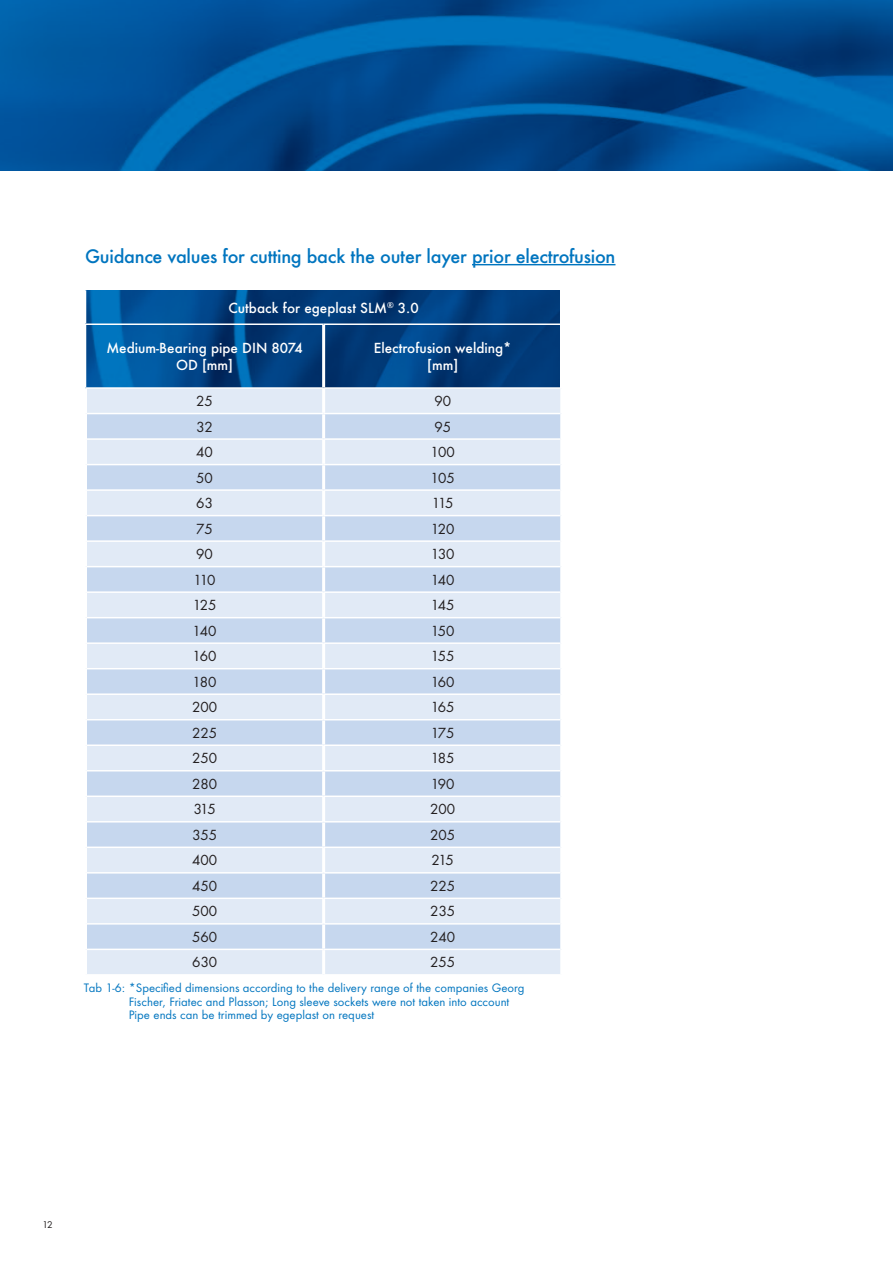
<style>
.page{position:relative;width:893px;height:1263px;background:#fff}
.page>*{position:absolute;margin:0;border:0;box-sizing:border-box;transform-origin:0 0}
.t1{font:500 18px "Futura ND";letter-spacing:-.015em;color:#0075bf}
.t2{font:13.5px "Futura ND";color:#231f20}
.t3{font:500 13.5px/16.2px "Futura ND";color:#fff;text-align:center}
.t4{font:11.25px/13.5px "Futura ND";color:#0075bf}
.t5{font:9px "Futura ND";color:#231f20}
</style>
<div class="page">
<img style="left:0;top:0;width:893px;height:170px">
<img style="left:86px;top:290px;width:473px;height:97px">
<hr style="left:472px;top:264px;width:143px;height:1px;background:#0075bf">
<div style="left:87px;top:389px;width:473px;height:585px;background:#e1eaf6"></div>
<svg style="left:87px;top:414px;width:473px;height:535px;background:#d3e0f1"></svg>
<hr style="left:322px;top:325px;width:3px;height:62px;background:#fff">
<hr style="left:85px;top:323px;width:239px;height:2px;background:#fff">
<hr style="left:324px;top:323px;width:238px;height:2px;background:#fff">
<hr style="left:322px;top:389px;width:3px;height:24px;background:#fff">
<hr style="left:322px;top:414px;width:3px;height:24px;background:#fff">
<hr style="left:322px;top:440px;width:3px;height:24px;background:#fff">
<hr style="left:322px;top:465px;width:3px;height:24px;background:#fff">
<hr style="left:322px;top:491px;width:3px;height:24px;background:#fff">
<hr style="left:322px;top:516px;width:3px;height:24px;background:#fff">
<hr style="left:322px;top:542px;width:3px;height:24px;background:#fff">
<hr style="left:322px;top:567px;width:3px;height:24px;background:#fff">
<hr style="left:322px;top:593px;width:3px;height:24px;background:#fff">
<hr style="left:322px;top:618px;width:3px;height:24px;background:#fff">
<hr style="left:322px;top:644px;width:3px;height:24px;background:#fff">
<hr style="left:322px;top:669px;width:3px;height:24px;background:#fff">
<hr style="left:322px;top:695px;width:3px;height:24px;background:#fff">
<hr style="left:322px;top:720px;width:3px;height:24px;background:#fff">
<hr style="left:322px;top:746px;width:3px;height:24px;background:#fff">
<hr style="left:322px;top:771px;width:3px;height:24px;background:#fff">
<hr style="left:322px;top:797px;width:3px;height:24px;background:#fff">
<hr style="left:322px;top:822px;width:3px;height:24px;background:#fff">
<hr style="left:322px;top:848px;width:3px;height:24px;background:#fff">
<hr style="left:322px;top:873px;width:3px;height:24px;background:#fff">
<hr style="left:322px;top:899px;width:3px;height:24px;background:#fff">
<hr style="left:322px;top:924px;width:3px;height:25px;background:#fff">
<hr style="left:322px;top:950px;width:3px;height:24px;background:#fff">
<hr style="left:87px;top:413px;width:237px;height:1px;background:#fff">
<hr style="left:324px;top:413px;width:236px;height:1px;background:#fff">
<hr style="left:87px;top:438px;width:237px;height:2px;background:#fff">
<hr style="left:324px;top:438px;width:236px;height:2px;background:#fff">
<hr style="left:87px;top:464px;width:237px;height:1px;background:#fff">
<hr style="left:324px;top:464px;width:236px;height:1px;background:#fff">
<hr style="left:87px;top:489px;width:237px;height:2px;background:#fff">
<hr style="left:324px;top:489px;width:236px;height:2px;background:#fff">
<hr style="left:87px;top:515px;width:237px;height:1px;background:#fff">
<hr style="left:324px;top:515px;width:236px;height:1px;background:#fff">
<hr style="left:87px;top:540px;width:237px;height:2px;background:#fff">
<hr style="left:324px;top:540px;width:236px;height:2px;background:#fff">
<hr style="left:87px;top:566px;width:237px;height:1px;background:#fff">
<hr style="left:324px;top:566px;width:236px;height:1px;background:#fff">
<hr style="left:87px;top:591px;width:237px;height:2px;background:#fff">
<hr style="left:324px;top:591px;width:236px;height:2px;background:#fff">
<hr style="left:87px;top:617px;width:237px;height:1px;background:#fff">
<hr style="left:324px;top:617px;width:236px;height:1px;background:#fff">
<hr style="left:87px;top:642px;width:237px;height:2px;background:#fff">
<hr style="left:324px;top:642px;width:236px;height:2px;background:#fff">
<hr style="left:87px;top:668px;width:237px;height:1px;background:#fff">
<hr style="left:324px;top:668px;width:236px;height:1px;background:#fff">
<hr style="left:87px;top:693px;width:237px;height:2px;background:#fff">
<hr style="left:324px;top:693px;width:236px;height:2px;background:#fff">
<hr style="left:87px;top:719px;width:237px;height:1px;background:#fff">
<hr style="left:324px;top:719px;width:236px;height:1px;background:#fff">
<hr style="left:87px;top:744px;width:237px;height:2px;background:#fff">
<hr style="left:324px;top:744px;width:236px;height:2px;background:#fff">
<hr style="left:87px;top:770px;width:237px;height:1px;background:#fff">
<hr style="left:324px;top:770px;width:236px;height:1px;background:#fff">
<hr style="left:87px;top:795px;width:237px;height:2px;background:#fff">
<hr style="left:324px;top:795px;width:236px;height:2px;background:#fff">
<hr style="left:87px;top:821px;width:237px;height:1px;background:#fff">
<hr style="left:324px;top:821px;width:236px;height:1px;background:#fff">
<hr style="left:87px;top:846px;width:237px;height:2px;background:#fff">
<hr style="left:324px;top:846px;width:236px;height:2px;background:#fff">
<hr style="left:87px;top:872px;width:237px;height:1px;background:#fff">
<hr style="left:324px;top:872px;width:236px;height:1px;background:#fff">
<hr style="left:87px;top:897px;width:237px;height:2px;background:#fff">
<hr style="left:324px;top:897px;width:236px;height:2px;background:#fff">
<hr style="left:87px;top:923px;width:237px;height:1px;background:#fff">
<hr style="left:324px;top:923px;width:236px;height:1px;background:#fff">
<hr style="left:87px;top:949px;width:237px;height:1px;background:#fff">
<hr style="left:324px;top:949px;width:236px;height:1px;background:#fff">
<h1 class="t1" style="left:85px;top:244px;width:532px">Guidance values for cutting back the outer layer prior electrofusion</h1>
<p class="t3" style="left:228px;top:299px;width:192px">Cutback for egeplast SLM<sup>®</sup> 3.0</p>
<p class="t3" style="left:106px;top:340px;width:198px">Medium-Bearing pipe DIN 8074<br>OD [mm]</p>
<p class="t3" style="left:374px;top:340px;width:139px">Electrofusion welding* [mm]</p>
<p class="t2" style="left:196px;top:392px;width:18px">25</p>
<p class="t2" style="left:434px;top:392px;width:18px">90</p>
<p class="t2" style="left:196px;top:418px;width:18px">32</p>
<p class="t2" style="left:434px;top:418px;width:18px">95</p>
<p class="t2" style="left:196px;top:443px;width:18px">40</p>
<p class="t2" style="left:431px;top:443px;width:26px">100</p>
<p class="t2" style="left:196px;top:469px;width:18px">50</p>
<p class="t2" style="left:431px;top:469px;width:26px">105</p>
<p class="t2" style="left:196px;top:494px;width:18px">63</p>
<p class="t2" style="left:432px;top:494px;width:23px">115</p>
<p class="t2" style="left:196px;top:520px;width:18px">75</p>
<p class="t2" style="left:431px;top:520px;width:25px">120</p>
<p class="t2" style="left:196px;top:545px;width:18px">90</p>
<p class="t2" style="left:431px;top:545px;width:25px">130</p>
<p class="t2" style="left:194px;top:571px;width:24px">110</p>
<p class="t2" style="left:431px;top:571px;width:25px">140</p>
<p class="t2" style="left:193px;top:596px;width:25px">125</p>
<p class="t2" style="left:431px;top:596px;width:25px">145</p>
<p class="t2" style="left:193px;top:622px;width:25px">140</p>
<p class="t2" style="left:431px;top:622px;width:25px">150</p>
<p class="t2" style="left:193px;top:647px;width:25px">160</p>
<p class="t2" style="left:431px;top:647px;width:25px">155</p>
<p class="t2" style="left:193px;top:673px;width:25px">180</p>
<p class="t2" style="left:431px;top:673px;width:25px">160</p>
<p class="t2" style="left:192px;top:699px;width:26px">200</p>
<p class="t2" style="left:431px;top:699px;width:25px">165</p>
<p class="t2" style="left:192px;top:724px;width:26px">225</p>
<p class="t2" style="left:431px;top:724px;width:25px">175</p>
<p class="t2" style="left:192px;top:750px;width:26px">250</p>
<p class="t2" style="left:431px;top:750px;width:25px">185</p>
<p class="t2" style="left:192px;top:775px;width:26px">280</p>
<p class="t2" style="left:431px;top:775px;width:25px">190</p>
<p class="t2" style="left:193px;top:801px;width:24px">315</p>
<p class="t2" style="left:430px;top:801px;width:26px">200</p>
<p class="t2" style="left:192px;top:826px;width:26px">355</p>
<p class="t2" style="left:430px;top:826px;width:26px">205</p>
<p class="t2" style="left:192px;top:852px;width:26px">400</p>
<p class="t2" style="left:431px;top:852px;width:24px">215</p>
<p class="t2" style="left:192px;top:877px;width:26px">450</p>
<p class="t2" style="left:430px;top:877px;width:26px">225</p>
<p class="t2" style="left:192px;top:903px;width:26px">500</p>
<p class="t2" style="left:430px;top:903px;width:26px">235</p>
<p class="t2" style="left:192px;top:928px;width:26px">560</p>
<p class="t2" style="left:430px;top:928px;width:26px">240</p>
<p class="t2" style="left:192px;top:954px;width:26px">630</p>
<p class="t2" style="left:430px;top:954px;width:26px">255</p>
<p class="t4" style="left:129px;top:981px;width:397px;text-indent:-45px">Tab 1-6: *Specified dimensions according to the delivery range of the companies Georg<br>Fischer, Friatec and Plasson; Long sleeve sockets were not taken into account<br>Pipe ends can be trimmed by egeplast on request</p>
<p class="t5" style="left:43px;top:1218px;width:12px">12</p>
</div>
